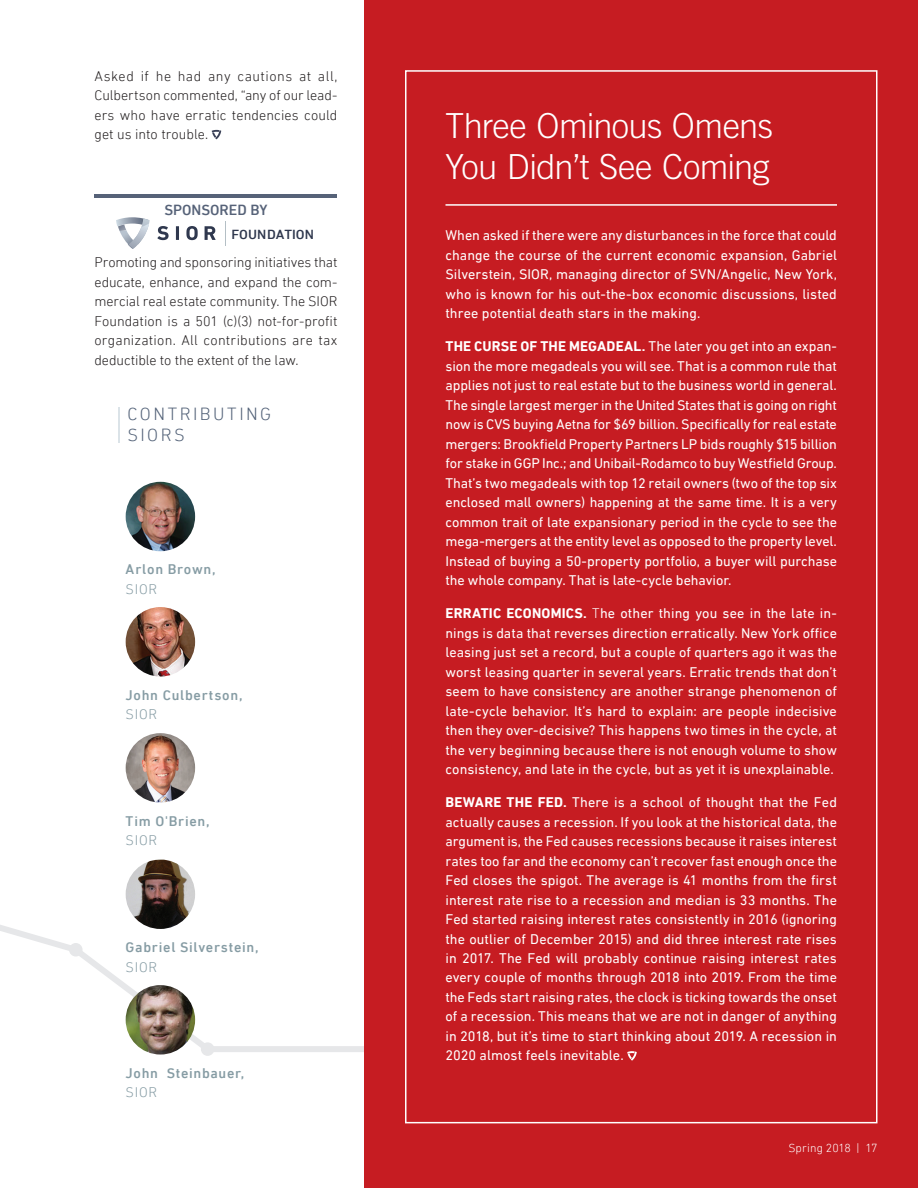
<style>
.page{position:relative;width:918px;height:1188px;background:#fff}
.page>*{position:absolute;margin:0;border:0;box-sizing:border-box;transform-origin:0 0}
.t1{font:300 34.5px/41.4px "Trade Gothic";letter-spacing:-.02em;color:#fff}
.t2{font:300 18px/21.6px "DIN Next LT Pro";letter-spacing:.135em;color:#546379}
.t3{font:500 15px "DIN Next LT Pro";color:#566278}
.t4{font:14.25px/19.5px "DIN Next LT Pro";color:#fff;text-align:justify}
.t5{font:300 14.25px/19.5px "DIN Next LT Pro";letter-spacing:.005em;color:#231f20;text-align:justify}
.t6{font:500 14.25px "DIN Next LT Pro";letter-spacing:.05em;color:#869ca4}
.t7{font:300 14.25px "DIN Next LT Pro";letter-spacing:.05em;color:#869ca4}
.t8{font:500 13.5px "DIN Next LT Pro";color:#2f384e;scale:1.04 1}
.t9{font:300 12px "DIN Next LT Pro";letter-spacing:.005em;color:#fff}
.s1{font-weight:700}
.s2{font-weight:300}
</style>
<div class="page">
<svg style="left:0;top:607px;width:364px;height:447px"></svg>
<div style="left:201px;top:1042px;width:13px;height:14px;background:#e6e7e9;border-radius:50%"></div>
<div style="left:69px;top:943px;width:14px;height:14px;background:#e6e7e9;border-radius:50%"></div>
<div style="left:364px;top:0;width:554px;height:1188px;background:#c61c22"></div>
<svg style="left:627px;top:1051px;width:10px;height:10px"></svg>
<img style="left:126px;top:607px;width:69px;height:70px;border-radius:35px">
<hr style="left:94px;top:194px;width:244px;height:3px;background:#566278">
<svg style="left:116px;top:217px;width:34px;height:32px"></svg>
<svg style="left:225px;top:222px;width:1px;height:24px"></svg>
<svg style="left:157px;top:226px;width:12px;height:14px"></svg>
<hr style="left:176px;top:226px;width:3px;height:14px;background:#2f384e">
<svg style="left:186px;top:226px;width:12px;height:14px"></svg>
<svg style="left:205px;top:226px;width:11px;height:14px"></svg>
<img style="left:126px;top:482px;width:69px;height:69px;border-radius:35px">
<img style="left:126px;top:733px;width:69px;height:70px;border-radius:35px">
<img style="left:126px;top:860px;width:69px;height:69px;border-radius:35px">
<img style="left:126px;top:985px;width:69px;height:70px;border-radius:35px">
<hr style="left:118px;top:407px;width:2px;height:35px;background:#b8c8d2">
<hr style="left:445px;top:204px;width:392px;height:2px;background:#fff">
<svg style="left:212px;top:130px;width:9px;height:9px"></svg>
<p class="t5" style="left:94px;top:66px;width:245px">Asked if he had any cautions at all, Culbertson commented, “any of our lead&shy;ers who have erratic tendencies could get us into trouble.</p>
<p class="t3" style="left:164px;top:202px;width:105px">SPONSORED BY</p>
<p class="t8" style="left:231px;top:227px;width:81px">FOUNDATION</p>
<p class="t5" style="left:94px;top:253px;width:245px">Promoting and sponsoring initiatives that educate, enhance, and expand the com&shy;mercial real estate community. The SIOR Foundation is a 501 (c)(3) not-for-profit organization. All contributions are tax deductible to the extent of the law.</p>
<p class="t2" style="left:128px;top:403px;width:145px">CONTRIBUTING<br>SIORS</p>
<p class="t6" style="left:126px;top:561px;width:92px">Arlon Brown,</p>
<p class="t7" style="left:126px;top:581px;width:33px">SIOR</p>
<p class="t6" style="left:126px;top:687px;width:118px">John Culbertson,</p>
<p class="t7" style="left:126px;top:706px;width:33px">SIOR</p>
<p class="t6" style="left:126px;top:813px;width:86px">Tim O'Brien,</p>
<p class="t7" style="left:126px;top:832px;width:33px">SIOR</p>
<p class="t6" style="left:126px;top:939px;width:134px">Gabriel Silverstein,</p>
<p class="t7" style="left:126px;top:959px;width:33px">SIOR</p>
<p class="t6" style="left:126px;top:1065px;width:120px">John Steinbauer,</p>
<p class="t7" style="left:126px;top:1084px;width:33px">SIOR</p>
<h1 class="t1" style="left:445px;top:104px;width:329px">Three Ominous Omens<br>You Didn’t See Coming</h1>
<p class="t4" style="left:446px;top:225px;width:393px">When asked if there were any disturbances in the force that could change the course of the current economic expansion, Gabriel Silverstein, SIOR, managing director of SVN/Angelic, New York, who is known for his out-the-box economic discussions, listed three potential death stars in the making.</p>
<p class="t4" style="left:445px;top:336px;width:393px"><span class="s1">THE CURSE OF THE MEGADEAL.</span> The later you get into an expan&shy;sion the more megadeals you will see. That is a common rule that applies not just to real estate but to the business world in general.<br>The single largest merger in the United States that is going on right now is CVS buying Aetna for $69 billion. Specifically for real estate mergers: Brookfield Property Partners LP bids roughly $15 billion for stake in GGP Inc.; and Unibail-Rodamco to buy Westfield Group.<br>That’s two megadeals with top 12 retail owners (two of the top six enclosed mall owners) happening at the same time. It is a very common trait of late expansionary period in the cycle to see the mega-mergers at the entity level as opposed to the property level.<br>Instead of buying a 50-property portfolio, a buyer will purchase the whole company. That is late-cycle behavior.</p>
<p class="t4" style="left:445px;top:603px;width:393px"><span class="s1">ERRATIC ECONOMICS.</span> <span class="s2">T</span>he other thing you see in the late in&shy;nings is data that reverses direction erratically. New York office leasing just set a record, but a couple of quarters ago it was the worst leasing quarter in several years. Erratic trends that don’t seem to have consistency are another strange phenomenon of late-cycle behavior. It’s hard to explain: are people indecisive then they over-decisive? This happens two times in the cycle, at the very beginning because there is not enough volume to show consistency, and late in the cycle, but as yet it is unexplainable.</p>
<p class="t4" style="left:445px;top:792px;width:393px"><span class="s1">BEWARE THE FED.</span> There is a school of thought that the Fed actually causes a recession. If you look at the historical data, the argument is, the Fed causes recessions because it raises interest rates too far and the economy can’t recover fast enough once the Fed closes the spigot. The average is 41 months from the first interest rate rise to a recession and median is 33 months. The Fed started raising interest rates consistently in 2016 (ignoring the outlier of December 2015) and did three interest rate rises in 2017. The Fed will probably continue raising interest rates every couple of months through 2018 into 2019. From the time the Feds start raising rates, the clock is ticking towards the onset of a recession. This means that we are not in danger of anything in 2018, but it’s time to start thinking about 2019. A recession in 2020 almost feels inevitable.</p>
<p class="t9" style="left:788px;top:1141px;width:91px">Spring 2018 | 17</p>
</div>
